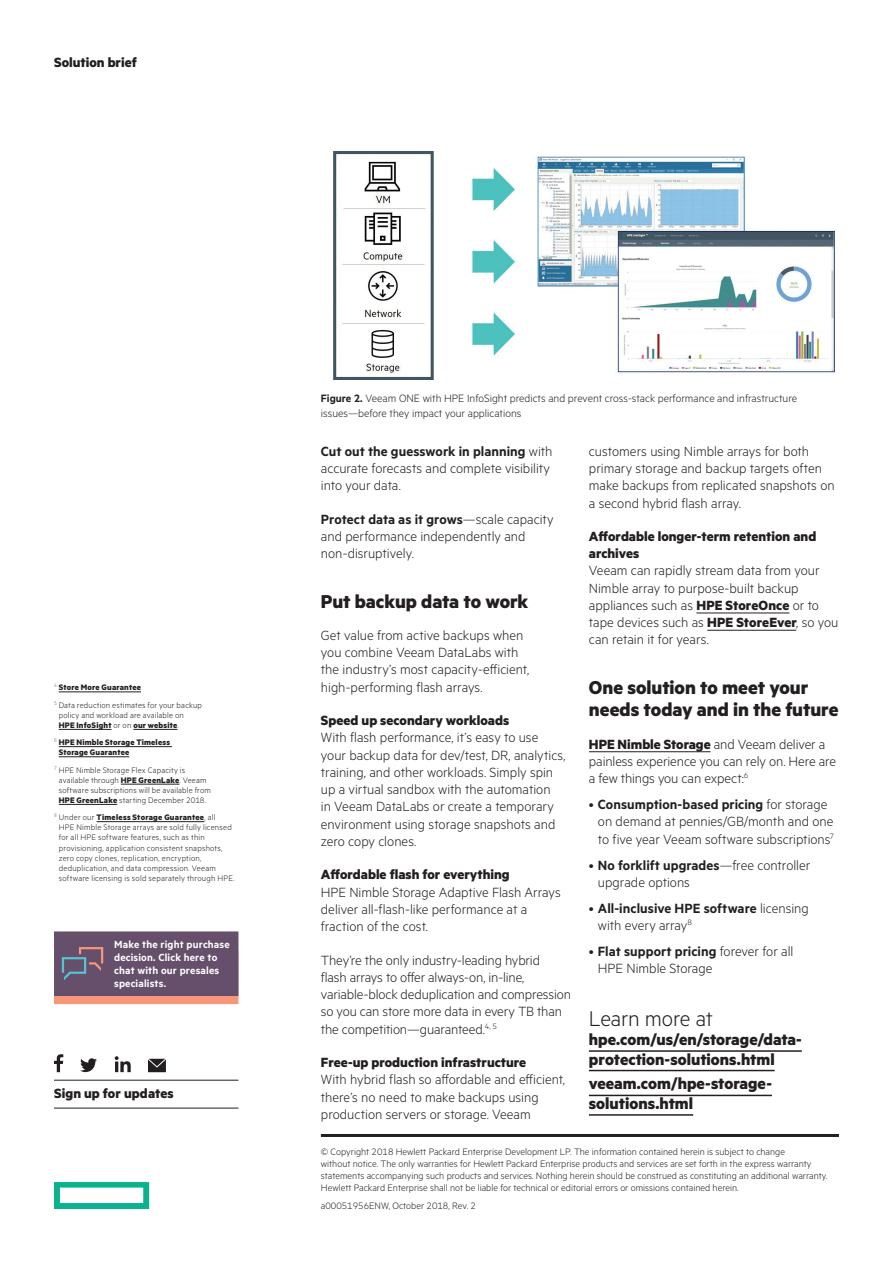
<style>
.page{position:relative;width:893px;height:1263px;background:#fff}
.page>*{position:absolute;margin:0;border:0;box-sizing:border-box;transform-origin:0 0}
.CTA_MetricHPE_Light{font:300 24px "Metric HPE";letter-spacing:-.01em;color:#231f20}
.Body_subheadline_Met{font:700 21px/22.5px "Metric HPE";color:#231f20}
.CTA_URL_MetricHPE_Li{font:700 18px/19.5px "Metric HPE";color:#231f20}
.Body_text_MetricHPE{font:300 15px/17.2px "Metric HPE";color:#231f20}
.Body_text_last_Metri{font:300 15px/17.2px "Metric HPE";color:#231f20}
.Body_header_MetricHP{font:700 15px/17.2px "Metric HPE";color:#231f20}
.Body_text_before_bul{font:300 15px/17.2px "Metric HPE";letter-spacing:-.01em;color:#231f20}
.Sign_up_for_updates{font:700 15px "Metric HPE";letter-spacing:.005em;color:#231f20}
.Descriptor_MetricHPE{font:700 15px "Metric HPE";color:#231f20}
.Sidebar_Figure_text{font:300 12px/15px "Metric HPE";color:#231f20}
.t1{font:600 11.7px/13px "Metric HPE";letter-spacing:.015em;color:#fff}
.Copyright_without_le{font:300 10.5px/12px "Metric HPE";color:#231f20}
.Footnote_MetricHPE_R{font:300 9px/10.2px "Metric HPE";letter-spacing:.02em;color:#231f20}
.Footnote_MetricHPE_R-2{font:700 9px/10.2px "Metric HPE";letter-spacing:.02em;color:#231f20}
.s1{font-weight:700}
.s2{font-weight:600}
</style>
<div class="page">
<hr style="left:54px;top:1080px;width:184px;height:1px;background:#231f20">
<hr style="left:54px;top:1108px;width:184px;height:1px;background:#231f20">
<svg style="left:54px;top:1054px;width:9px;height:18px"></svg>
<svg style="left:148px;top:1059px;width:18px;height:13px"></svg>
<svg style="left:115px;top:1056px;width:16px;height:16px"></svg>
<svg style="left:80px;top:1058px;width:17px;height:14px"></svg>
<hr style="left:321px;top:1134px;width:518px;height:3px;background:#231f20">
<svg style="left:54px;top:931px;width:184px;height:73px;background:#775a6e"></svg>
<svg style="left:54px;top:1182px;width:95px;height:27px"></svg>
<hr style="left:696px;top:613px;width:93px;height:1px;background:#231f20">
<hr style="left:707px;top:630px;width:89px;height:1px;background:#231f20">
<hr style="left:589px;top:751px;width:122px;height:1px;background:#231f20">
<hr style="left:589px;top:1050px;width:213px;height:2px;background:#231f20">
<hr style="left:589px;top:1070px;width:186px;height:1px;background:#231f20">
<hr style="left:589px;top:1095px;width:183px;height:1px;background:#231f20">
<hr style="left:589px;top:1114px;width:104px;height:2px;background:#231f20">
<img style="left:333px;top:152px;width:501px;height:228px">
<hr style="left:59px;top:691px;width:82px;height:1px;background:#231f20">
<hr style="left:59px;top:729px;width:53px;height:1px;background:#231f20">
<hr style="left:133px;top:729px;width:44px;height:1px;background:#231f20">
<hr style="left:59px;top:746px;width:113px;height:1px;background:#231f20">
<hr style="left:59px;top:756px;width:70px;height:1px;background:#231f20">
<hr style="left:121px;top:784px;width:59px;height:1px;background:#231f20">
<hr style="left:59px;top:804px;width:58px;height:1px;background:#231f20">
<hr style="left:97px;top:821px;width:107px;height:1px;background:#231f20">
<p class="Descriptor_MetricHPE" style="left:54px;top:53px;width:84px">Solution brief</p>
<p class="Footnote_MetricHPE_R-2" style="left:54px;top:682px;width:88px"><sup>4</sup> Store More Guarantee</p>
<p class="Footnote_MetricHPE_R" style="left:59px;top:699px;width:145px;text-indent:-5px"><sup>5</sup> Data reduction estimates for your backup policy and workload are available on<br><span class="s1">HPE InfoSight</span> or on <span class="s1">our website</span>.</p>
<p class="Footnote_MetricHPE_R-2" style="left:59px;top:737px;width:113px;text-indent:-5px"><sup>6</sup> HPE Nimble Storage Timeless<br>Storage Guarantee</p>
<p class="Footnote_MetricHPE_R" style="left:59px;top:764px;width:154px;text-indent:-5px"><sup>7</sup> HPE Nimble Storage Flex Capacity is available through <span class="s1">HPE GreenLake</span>. Veeam software subscriptions will be available from <span class="s1">HPE GreenLake</span> starting December 2018.</p>
<p class="Footnote_MetricHPE_R" style="left:59px;top:812px;width:177px;text-indent:-5px"><sup>8</sup> Under our <span class="s1">Timeless Storage Guarantee</span>, all<br>HPE Nimble Storage arrays are sold fully licensed for all HPE software features, such as thin provisioning, application consistent snapshots, zero copy clones, replication, encryption, deduplication, and data compression. Veeam software licensing is sold separately through HPE.</p>
<p class="t1" style="left:114px;top:937px;width:117px">Make the right purchase decision. Click here to chat with our presales specialists.</p>
<p class="Sign_up_for_updates" style="left:54px;top:1085px;width:121px">Sign up for updates</p>
<p class="Sidebar_Figure_text" style="left:321px;top:391px;width:478px"><span class="s2">Figure 2.</span> Veeam ONE with HPE InfoSight predicts and prevent cross-stack performance and infrastructure issues—before they impact your applications</p>
<p class="Body_text_MetricHPE" style="left:321px;top:442px;width:233px"><span class="s2">Cut out the guesswork in planning</span> with accurate forecasts and complete visibility into your data.</p>
<p class="Body_text_last_Metri" style="left:321px;top:510px;width:234px"><span class="s2">Protect data as it grows</span>—scale capacity and performance independently and non‑disruptively.</p>
<p class="Body_subheadline_Met" style="left:321px;top:589px;width:209px">Put backup data to work</p>
<p class="Body_text_MetricHPE" style="left:321px;top:626px;width:210px">Get value from active backups when you combine Veeam DataLabs with the industry’s most capacity-efficient, high‑performing flash arrays.</p>
<p class="Body_header_MetricHP" style="left:321px;top:711px;width:190px">Speed up secondary workloads</p>
<p class="Body_text_MetricHPE" style="left:321px;top:728px;width:246px">With flash performance, it’s easy to use your backup data for dev/test, DR, analytics, training, and other workloads. Simply spin up a virtual sandbox with the automation<br>in Veeam DataLabs or create a temporary environment using storage snapshots and zero copy clones.</p>
<p class="Body_header_MetricHP" style="left:321px;top:866px;width:190px">Affordable flash for everything</p>
<p class="Body_text_MetricHPE" style="left:321px;top:883px;width:241px">HPE Nimble Storage Adaptive Flash Arrays deliver all-flash-like performance at a fraction of the cost.</p>
<p class="Body_text_MetricHPE" style="left:321px;top:951px;width:252px">They’re the only industry-leading hybrid<br>flash arrays to offer always-on, in‑line, variable-block deduplication and compression so you can store more data in every TB than the competition—guaranteed.<sup>4,</sup> <sup>5</sup></p>
<p class="Body_header_MetricHP" style="left:321px;top:1053px;width:207px">Free-up production infrastructure</p>
<p class="Body_text_MetricHPE" style="left:321px;top:1070px;width:246px">With hybrid flash so affordable and efficient, there’s no need to make backups using production servers or storage. Veeam</p>
<p class="Body_text_MetricHPE" style="left:589px;top:442px;width:247px">customers using Nimble arrays for both primary storage and backup targets often make backups from replicated snapshots on a second hybrid flash array.</p>
<p class="Body_header_MetricHP" style="left:589px;top:527px;width:229px">Affordable longer-term retention and archives</p>
<p class="Body_text_last_Metri" style="left:589px;top:561px;width:251px">Veeam can rapidly stream data from your Nimble array to purpose-built backup appliances such as <span class="s1">HPE StoreOnce</span> or to tape devices such as <span class="s1">HPE StoreEver</span>, so you can retain it for years.</p>
<p class="Body_subheadline_Met" style="left:589px;top:675px;width:251px">One solution to meet your needs today and in the future</p>
<p class="Body_text_before_bul" style="left:589px;top:735px;width:249px"><span class="s1">HPE Nimble Storage</span> and Veeam deliver a painless experience you can rely on. Here are a few things you can expect:<sup>6</sup></p>
<p class="Body_text_MetricHPE" style="left:598px;top:795px;width:238px;text-indent:-9px">• <span class="s2">Consumption-based pricing</span> for storage on demand at pennies/GB/month and one to five year Veeam software subscriptions<sup>7</sup></p>
<p class="Body_text_MetricHPE" style="left:598px;top:855px;width:214px;text-indent:-9px">• <span class="s2">No forklift upgrades</span>—free controller upgrade options</p>
<p class="Body_text_MetricHPE" style="left:598px;top:899px;width:212px;text-indent:-9px">• <span class="s2">All-inclusive HPE software</span> licensing with every array<sup>8</sup></p>
<p class="Body_text_MetricHPE" style="left:598px;top:942px;width:197px;text-indent:-9px">• <span class="s2">Flat support pricing</span> forever for all<br>HPE Nimble Storage</p>
<p class="CTA_MetricHPE_Light" style="left:589px;top:1004px;width:125px">Learn more at</p>
<p class="CTA_URL_MetricHPE_Li" style="left:589px;top:1029px;width:213px">hpe.com/us/en/storage/data&shy;protection-solutions.html</p>
<p class="CTA_URL_MetricHPE_Li" style="left:589px;top:1073px;width:183px">veeam.com/hpe-storage&shy;solutions.html</p>
<p class="Copyright_without_le" style="left:321px;top:1145px;width:508px">© Copyright 2018 Hewlett Packard Enterprise Development LP. The information contained herein is subject to change<br>without notice. The only warranties for Hewlett Packard Enterprise products and services are set forth in the express warranty statements accompanying such products and services. Nothing herein should be construed as constituting an additional warranty.<br>Hewlett Packard Enterprise shall not be liable for technical or editorial errors or omissions contained herein.</p>
<p class="Copyright_without_le" style="left:321px;top:1199px;width:157px">a00051956ENW, October 2018, Rev. 2</p>
</div>
